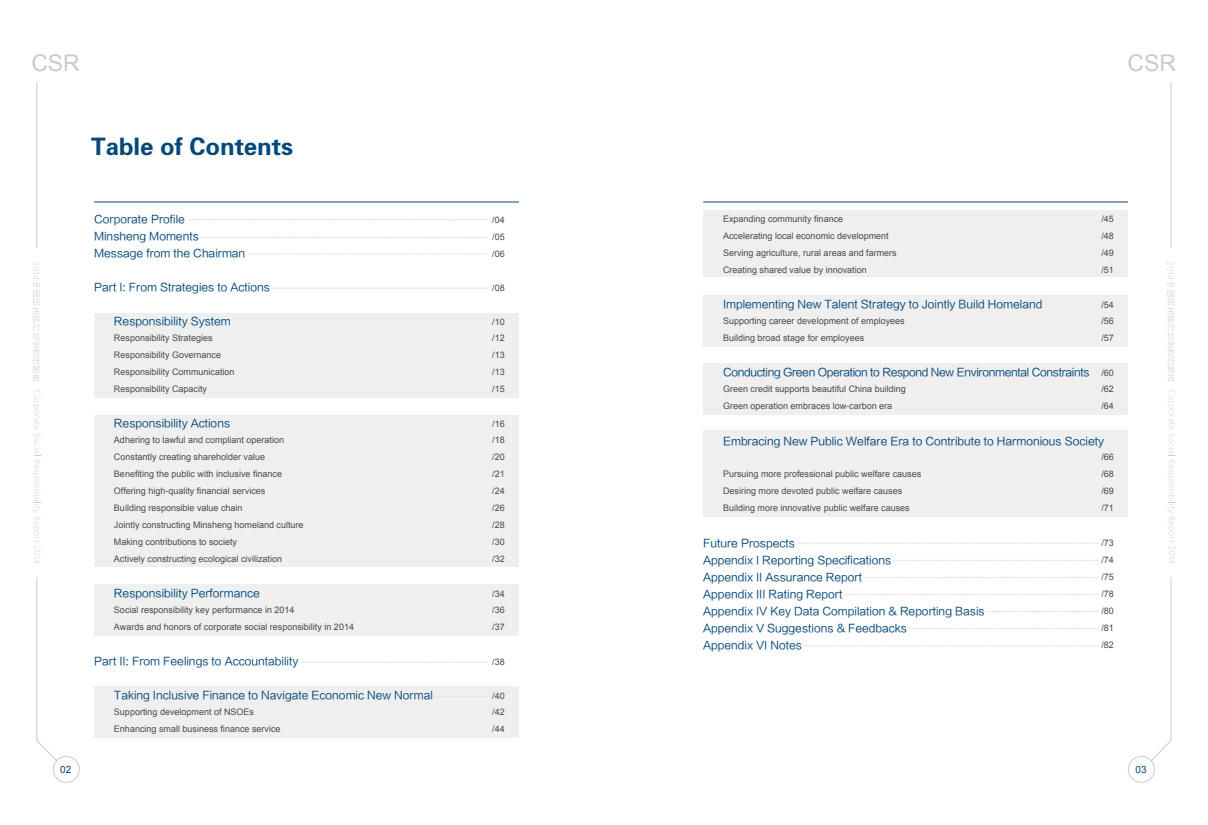
<style>
.page{position:relative;width:1208px;height:825px;background:#fff}
.page>*{position:absolute;margin:0;border:0;box-sizing:border-box;transform-origin:0 0}
.t1{font:24px "FZDHTJW GB1 0";color:#04487b}
.t2{font:23px "Arial";color:#c9caca}
.t3{font:11px "FZLTZHUNHK GBK1 0";color:#04487b}
.t4{font:11px "FZLTZHUNHK GBK1 0";letter-spacing:-.03em;color:#04487b}
.t5{font:10px "Arial";color:#04487b}
.t6{font:9px "Arial";color:#4c4948}
.s1{font-family:"Arial";font-size:9px;color:#4c4948}
</style>
<div class="page">
<svg style="left:32px;top:82px;width:48px;height:701px"></svg>
<svg style="left:1127px;top:82px;width:48px;height:701px"></svg>
<div style="left:94px;top:313px;width:425px;height:84px;background:#efefef"></div>
<div style="left:703px;top:211px;width:425px;height:66px;background:#efefef"></div>
<div style="left:703px;top:430px;width:425px;height:87px;background:#efefef"></div>
<div style="left:94px;top:584px;width:425px;height:51px;background:#efefef"></div>
<div style="left:94px;top:686px;width:425px;height:51px;background:#efefef"></div>
<div style="left:703px;top:363px;width:425px;height:52px;background:#efefef"></div>
<div style="left:703px;top:295px;width:425px;height:51px;background:#efefef"></div>
<div style="left:94px;top:415px;width:425px;height:152px;background:#efefef"></div>
<hr style="left:94px;top:202px;width:425px;height:1px;background:#04487b">
<hr style="left:703px;top:202px;width:425px;height:1px;background:#04487b">
<svg style="left:189px;top:219px;width:299px;height:1px"></svg>
<svg style="left:798px;top:543px;width:300px;height:1px"></svg>
<svg style="left:893px;top:560px;width:205px;height:1px"></svg>
<svg style="left:865px;top:577px;width:233px;height:1px"></svg>
<svg style="left:986px;top:611px;width:112px;height:1px"></svg>
<svg style="left:845px;top:594px;width:253px;height:1px"></svg>
<svg style="left:909px;top:628px;width:189px;height:1px"></svg>
<svg style="left:803px;top:646px;width:295px;height:1px"></svg>
<svg style="left:248px;top:254px;width:240px;height:1px"></svg>
<svg style="left:202px;top:237px;width:286px;height:1px"></svg>
<svg style="left:273px;top:288px;width:215px;height:1px"></svg>
<svg style="left:300px;top:662px;width:188px;height:1px"></svg>
<svg style="left:435px;top:696px;width:53px;height:1px"></svg>
<h2 class="t2" style="left:31px;top:48px;width:50px">CSR</h2>
<h2 class="t2" style="left:1127px;top:48px;width:50px">CSR</h2>
<h1 class="t1" style="left:91px;top:133px;width:204px">Table of Contents</h1>
<p class="t3" style="left:94px;top:213px;width:92px">Corporate Profile</p>
<p class="t6" style="left:492px;top:214px;width:14px">/04</p>
<p class="t3" style="left:94px;top:230px;width:106px">Minsheng Moments</p>
<p class="t6" style="left:492px;top:231px;width:14px">/05</p>
<p class="t3" style="left:94px;top:247px;width:153px">Message from the Chairman</p>
<p class="t6" style="left:492px;top:248px;width:14px">/06</p>
<p class="t3" style="left:94px;top:281px;width:177px">Part I: From Strategies to Actions</p>
<p class="t6" style="left:492px;top:282px;width:14px">/08</p>
<p class="t3" style="left:114px;top:315px;width:118px">Responsibility System</p>
<p class="t6" style="left:492px;top:316px;width:14px">/10</p>
<p class="t6" style="left:114px;top:332px;width:100px">Responsibility Strategies</p>
<p class="t6" style="left:492px;top:332px;width:14px">/12</p>
<p class="t6" style="left:114px;top:349px;width:109px">Responsibility Governance</p>
<p class="t6" style="left:492px;top:349px;width:14px">/13</p>
<p class="t6" style="left:114px;top:366px;width:122px">Responsibility Communication</p>
<p class="t6" style="left:492px;top:366px;width:14px">/13</p>
<p class="t6" style="left:114px;top:383px;width:95px">Responsibility Capacity</p>
<p class="t6" style="left:492px;top:383px;width:14px">/15</p>
<p class="t3" style="left:114px;top:417px;width:118px">Responsibility Actions</p>
<p class="t6" style="left:492px;top:418px;width:14px">/16</p>
<p class="t6" style="left:114px;top:434px;width:172px">Adhering to lawful and compliant operation</p>
<p class="t6" style="left:492px;top:434px;width:14px">/18</p>
<p class="t6" style="left:114px;top:451px;width:153px">Constantly creating shareholder value</p>
<p class="t6" style="left:492px;top:451px;width:14px">/20</p>
<p class="t6" style="left:114px;top:468px;width:170px">Benefiting the public with inclusive finance</p>
<p class="t6" style="left:492px;top:468px;width:14px">/21</p>
<p class="t6" style="left:114px;top:485px;width:153px">Offering high-quality financial services</p>
<p class="t6" style="left:492px;top:485px;width:14px">/24</p>
<p class="t6" style="left:114px;top:502px;width:130px">Building responsible value chain</p>
<p class="t6" style="left:492px;top:502px;width:14px">/26</p>
<p class="t6" style="left:114px;top:519px;width:191px">Jointly constructing Minsheng homeland culture</p>
<p class="t6" style="left:492px;top:519px;width:14px">/28</p>
<p class="t6" style="left:114px;top:536px;width:125px">Making contributions to society</p>
<p class="t6" style="left:492px;top:536px;width:14px">/30</p>
<p class="t6" style="left:114px;top:553px;width:170px">Actively constructing ecological civilization</p>
<p class="t6" style="left:492px;top:553px;width:14px">/32</p>
<p class="t3" style="left:114px;top:587px;width:147px">Responsibility Performance</p>
<p class="t6" style="left:492px;top:588px;width:14px">/34</p>
<p class="t6" style="left:114px;top:604px;width:182px">Social responsibility key performance in 2014</p>
<p class="t6" style="left:492px;top:604px;width:14px">/36</p>
<p class="t6" style="left:114px;top:621px;width:241px">Awards and honors of corporate social responsibility in 2014</p>
<p class="t6" style="left:492px;top:621px;width:14px">/37</p>
<p class="t3" style="left:94px;top:655px;width:206px">Part II: From Feelings to Accountability</p>
<p class="t6" style="left:492px;top:656px;width:14px">/38</p>
<p class="t3" style="left:114px;top:689px;width:320px">Taking Inclusive Finance to Navigate Economic New Normal</p>
<p class="t6" style="left:492px;top:690px;width:14px">/40</p>
<p class="t6" style="left:114px;top:706px;width:142px">Supporting development of NSOEs</p>
<p class="t6" style="left:492px;top:706px;width:14px">/42</p>
<p class="t6" style="left:114px;top:723px;width:168px">Enhancing small business finance service</p>
<p class="t6" style="left:492px;top:723px;width:14px">/44</p>
<p class="t6" style="left:723px;top:213px;width:122px">Expanding community finance</p>
<p class="t6" style="left:1101px;top:213px;width:14px">/45</p>
<p class="t6" style="left:723px;top:230px;width:167px">Accelerating local economic development</p>
<p class="t6" style="left:1101px;top:230px;width:14px">/48</p>
<p class="t6" style="left:723px;top:247px;width:175px">Serving agriculture, rural areas and farmers</p>
<p class="t6" style="left:1101px;top:247px;width:14px">/49</p>
<p class="t6" style="left:723px;top:264px;width:145px">Creating shared value by innovation</p>
<p class="t6" style="left:1101px;top:264px;width:14px">/51</p>
<p class="t3" style="left:723px;top:299px;width:321px">Implementing New Talent Strategy to Jointly Build Homeland</p>
<p class="t6" style="left:1101px;top:299px;width:14px">/54</p>
<p class="t6" style="left:723px;top:315px;width:183px">Supporting career development of employees</p>
<p class="t6" style="left:1101px;top:315px;width:14px">/56</p>
<p class="t6" style="left:723px;top:332px;width:143px">Building broad stage for employees</p>
<p class="t6" style="left:1101px;top:332px;width:14px">/57</p>
<p class="t4" style="left:723px;top:367px;width:392px">Conducting Green Operation to Respond New Environmental Constraints <span class="s1">/60</span></p>
<p class="t6" style="left:723px;top:383px;width:184px">Green credit supports beautiful China building</p>
<p class="t6" style="left:1101px;top:383px;width:14px">/62</p>
<p class="t6" style="left:723px;top:400px;width:171px">Green operation embraces low-carbon era</p>
<p class="t6" style="left:1101px;top:400px;width:14px">/64</p>
<p class="t3" style="left:723px;top:435px;width:382px">Embracing New Public Welfare Era to Contribute to Harmonious Society</p>
<p class="t6" style="left:1101px;top:451px;width:14px">/66</p>
<p class="t6" style="left:723px;top:468px;width:200px">Pursuing more professional public welfare causes</p>
<p class="t6" style="left:1101px;top:468px;width:14px">/68</p>
<p class="t6" style="left:723px;top:485px;width:181px">Desiring more devoted public welfare causes</p>
<p class="t6" style="left:1101px;top:485px;width:14px">/69</p>
<p class="t6" style="left:723px;top:502px;width:188px">Building more innovative public welfare causes</p>
<p class="t6" style="left:1101px;top:502px;width:14px">/71</p>
<p class="t3" style="left:703px;top:537px;width:93px">Future Prospects</p>
<p class="t6" style="left:1101px;top:537px;width:14px">/73</p>
<p class="t3" style="left:703px;top:554px;width:190px">Appendix I Reporting Specifications</p>
<p class="t6" style="left:1101px;top:554px;width:14px">/74</p>
<p class="t3" style="left:703px;top:571px;width:160px">Appendix II Assurance Report</p>
<p class="t6" style="left:1101px;top:571px;width:14px">/75</p>
<p class="t3" style="left:703px;top:588px;width:141px">Appendix III Rating Report</p>
<p class="t6" style="left:1101px;top:588px;width:14px">/78</p>
<p class="t3" style="left:703px;top:605px;width:283px">Appendix IV Key Data Compilation &amp; Reporting Basis</p>
<p class="t6" style="left:1101px;top:605px;width:14px">/80</p>
<p class="t3" style="left:703px;top:622px;width:205px">Appendix V Suggestions &amp; Feedbacks</p>
<p class="t6" style="left:1101px;top:622px;width:14px">/81</p>
<p class="t3" style="left:703px;top:639px;width:100px">Appendix VI Notes</p>
<p class="t6" style="left:1101px;top:639px;width:14px">/82</p>
<p class="t5" style="left:60px;top:763px;width:13px">02</p>
<p class="t5" style="left:1135px;top:763px;width:13px">03</p>
</div>
